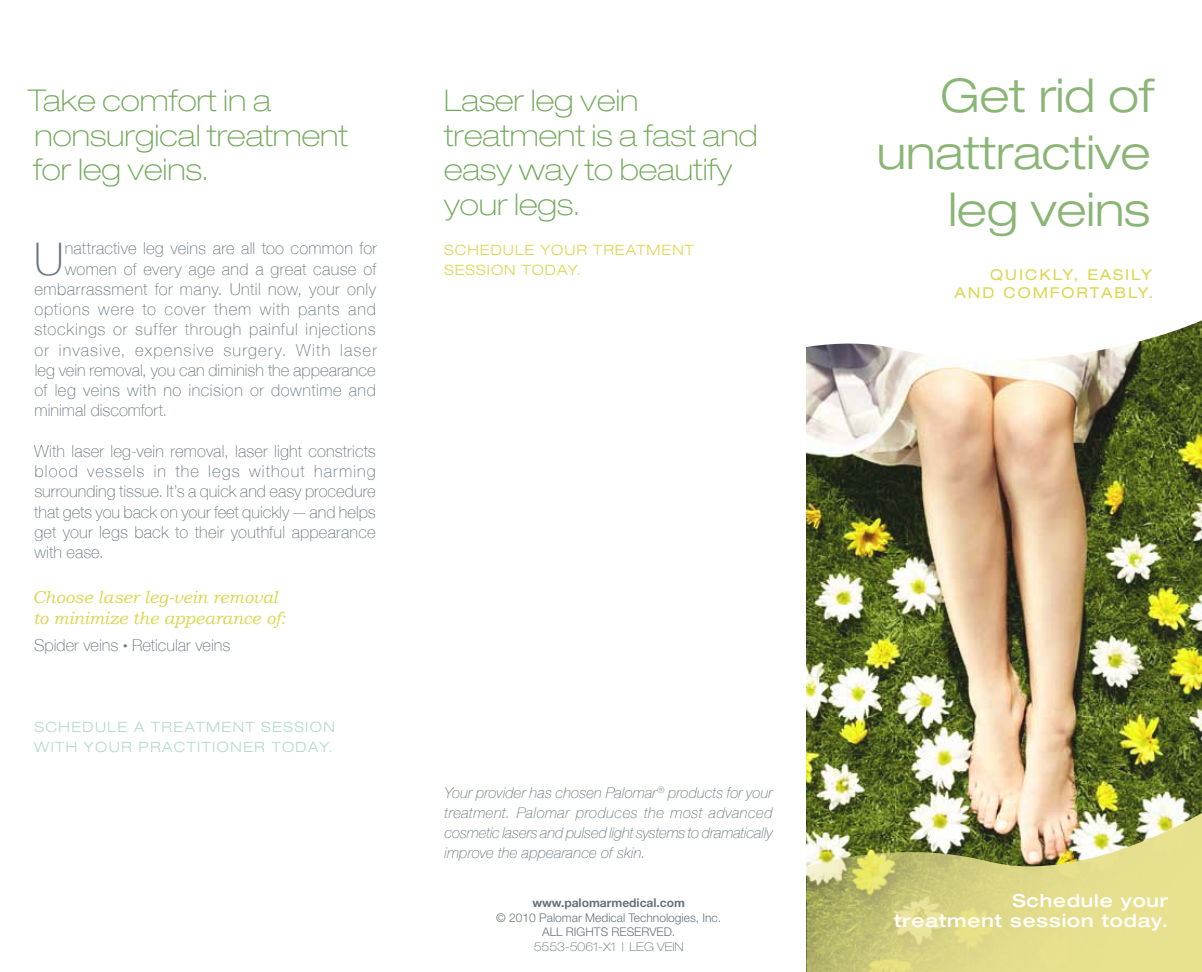
<style>
.page{position:relative;width:1202px;height:972px;background:#fff}
.page>*{position:absolute;margin:0;border:0;box-sizing:border-box;transform-origin:0 0}
.t1{font:300 expanded 46.5px/57px "Helvetica Neue";color:#8ab575;text-align:right}
.t2{font:100 44.85px "Helvetica Neue LT";color:#68737a}
.t3{font:100 expanded 30px/34.5px "Helvetica Neue";color:#72a95a}
.t4{font:500 expanded 18px/20.2px "Helvetica Neue";letter-spacing:.05em;color:#fff;text-align:right}
.t5{font:italic 17.25px/20.7px "Bookman Old Style";color:#ddd652}
.t6{font:100 16.5px/20.2px "Helvetica Neue LT";letter-spacing:.02em;color:#68737a;text-align:justify}
.t7{font:100 16.5px "Helvetica Neue LT";color:#68737a}
.t8{font:100 16.5px "Helvetica Neue LT";letter-spacing:.045em;color:#68737a}
.t9{font:100 16.5px "Helvetica Neue LT";letter-spacing:.075em;color:#68737a}
.t10{font:100 16.5px "Helvetica Neue LT";letter-spacing:.055em;color:#68737a}
.t11{font:italic 100 15px/20.2px "Helvetica Neue LT";letter-spacing:-.005em;color:#68737a;text-align:justify}
.t12{font:expanded 15px/18px "Helvetica Neue";letter-spacing:.13em;color:#ddd652;text-align:right}
.t13{font:300 expanded 14.25px/20.2px "Helvetica Neue";letter-spacing:.1em;color:#b5d9cf}
.t14{font:300 expanded 14.25px/20.2px "Helvetica Neue";letter-spacing:.075em;color:#ddd652}
.t15{font:300 12px/14.4px "Helvetica Neue";color:#68737a;text-align:center}
.t16{font:700 12px "Helvetica Neue";color:#68737a}
.t17{font:100 expanded 12px "Helvetica Neue";color:#68737a}
.s1{font-size:9px}
</style>
<div class="page">
<img style="left:806px;top:414px;width:396px;height:393px">
<img style="left:806px;top:320px;width:396px;height:94px">
<img style="left:806px;top:807px;width:396px;height:165px">
<h3 class="t3" style="left:28px;top:83px;width:321px">Take comfort in a nonsurgical treatment for leg veins.</h3>
<h2 class="t2" style="left:34px;top:233px;width:32px">U</h2>
<p class="t6" style="left:65px;top:238px;width:314px">nattractive leg veins are all too common for</p>
<p class="t6" style="left:65px;top:259px;width:313px">women of every age and a great cause of</p>
<p class="t6" style="left:34px;top:279px;width:343px">embarrassment for many. Until now, your only</p>
<p class="t10" style="left:34px;top:300px;width:343px">options were to cover them with pants and</p>
<p class="t8" style="left:34px;top:320px;width:343px">stockings or suffer through painful injections</p>
<p class="t9" style="left:34px;top:340px;width:344px">or invasive, expensive surgery. With laser</p>
<p class="t7" style="left:35px;top:360px;width:342px">leg vein removal, you can diminish the appearance</p>
<p class="t6" style="left:34px;top:380px;width:343px">of leg veins with no incision or downtime and</p>
<p class="t7" style="left:35px;top:401px;width:134px">minimal discomfort.</p>
<p class="t6" style="left:34px;top:441px;width:343px">With laser leg-vein removal, laser light constricts blood vessels in the legs without harming surrounding tissue. It’s a quick and easy procedure that gets you back on your feet quickly — and helps get your legs back to their youthful appearance with ease.</p>
<p class="t5" style="left:32px;top:587px;width:255px">Choose laser leg-vein removal to minimize the appearance of:</p>
<p class="t7" style="left:34px;top:635px;width:198px">Spider veins <span class="s1">•</span> Reticular veins</p>
<p class="t13" style="left:34px;top:716px;width:302px">SCHEDULE A TREATMENT SESSION<br>WITH YOUR PRACTITIONER TODAY.</p>
<h3 class="t3" style="left:444px;top:83px;width:315px">Laser leg vein treatment is a fast and easy way to beautify your legs.</h3>
<p class="t14" style="left:444px;top:240px;width:251px">SCHEDULE YOUR TREATMENT<br>SESSION TODAY.</p>
<p class="t11" style="left:444px;top:782px;width:330px">Your provider has chosen Palomar<sup>®</sup> products for your treatment. Palomar produces the most advanced cosmetic lasers and pulsed light systems to dramatically improve the appearance of skin.</p>
<p class="t16" style="left:532px;top:896px;width:154px">www.palomarmedical.com</p>
<p class="t15" style="left:496px;top:910px;width:226px">© 2010 Palomar Medical Technologies, Inc.<br>ALL RIGHTS RESERVED.</p>
<p class="t17" style="left:534px;top:939px;width:151px">5553-5061-X1 | LeG VEIN</p>
<h1 class="t1" style="left:877px;top:67px;width:278px">GET RID OF<br>UNATTRACTIVE<br>LEG VEINS</h1>
<p class="t12" style="left:954px;top:266px;width:200px">QUICKLY, EASILY<br>AND COMFORTABLY.</p>
<p class="t4" style="left:894px;top:890px;width:275px">Schedule your<br>treatment session today.</p>
</div>
